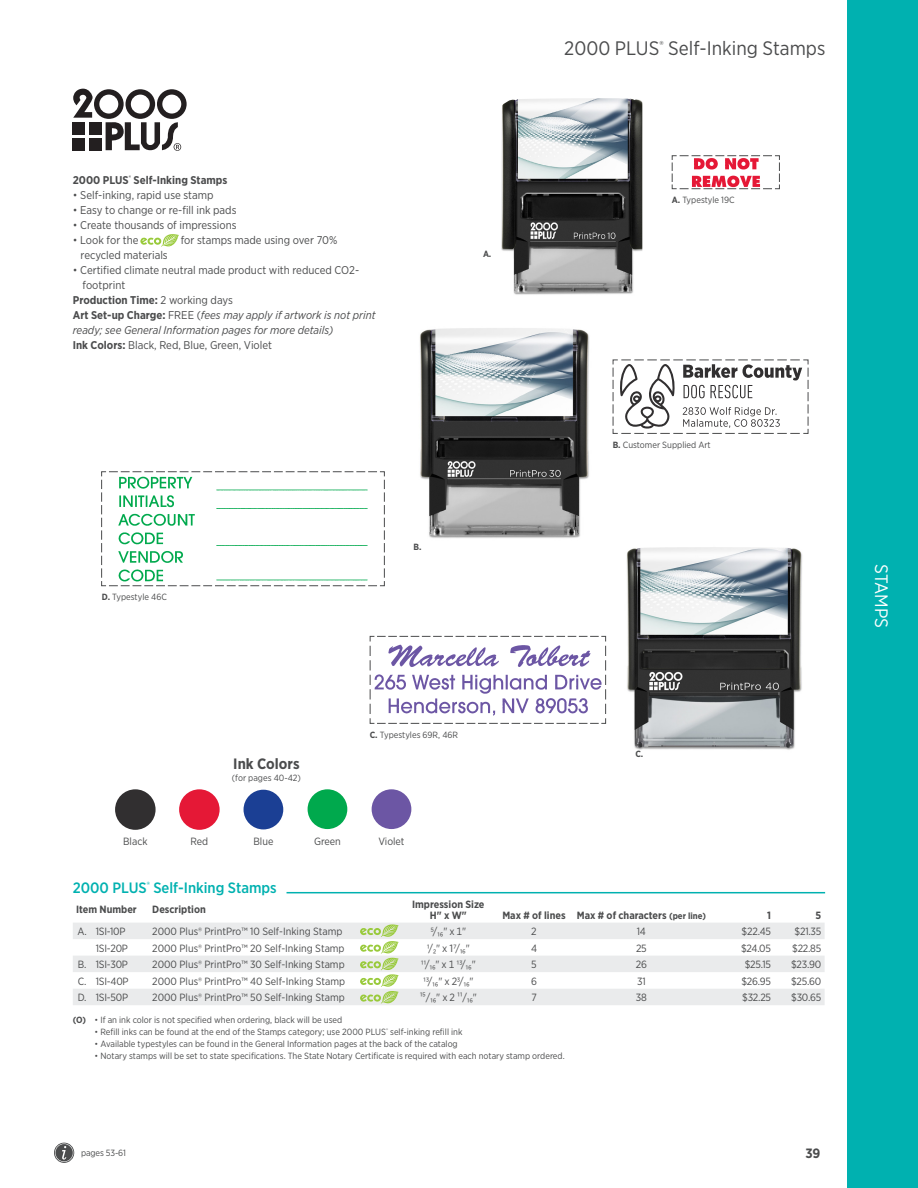
<style>
.page{position:relative;width:918px;height:1188px;background:#fff}
.page>*{position:absolute;margin:0;border:0;box-sizing:border-box;transform-origin:0 0}
.t1{font:19.5px "Gotham Narrow";color:#4b4c4d}
.t2{font:18px "Gotham Narrow";color:#fff}
.t3{font:500 15px "Gotham Narrow";color:#00b1b0}
.t4{font:700 15px "Gotham Narrow";color:#4b4c4d}
.t5{font:700 13.5px "Gotham Narrow";color:#4b4c4d}
.t6{font:11.25px/15px "Gotham Narrow";color:#4b4c4d}
.t7{font:italic 11.25px/15px "Gotham Narrow";color:#4b4c4d}
.t8{font:700 11.25px "Gotham Narrow";color:#4b4c4d}
.t9{font:10.5px "Gotham Narrow";color:#4b4c4d}
.t10{font:700 10.5px "Gotham Narrow";color:#4b4c4d}
.t11{font:9px "Gotham Narrow";color:#4b4c4d}
.t12{font:700 9px "Gotham Narrow";color:#4b4c4d}
.s1{font-weight:300}
.s2{color:#fff}
.s3{font-weight:400}
.s4{font-weight:700;font-style:normal}
.s5{font-style:normal}
.s6{font-weight:700}
.s7{font-size:9px}
.s8{font-family:"Gotham"}
</style>
<div class="page">
<svg style="left:54px;top:1143px;width:20px;height:20px"></svg>
<img style="left:627px;top:547px;width:175px;height:203px">
<img style="left:420px;top:328px;width:170px;height:210px">
<div style="left:847px;top:0;width:71px;height:1188px;background:#00b1b0"></div>
<svg style="left:73px;top:923px;width:752px;height:82px;fill:#eaebec"></svg>
<div style="left:115px;top:789px;width:41px;height:41px;background:#312f30;border-radius:50%"></div>
<div style="left:179px;top:789px;width:41px;height:41px;background:#e51836;border-radius:50%"></div>
<div style="left:244px;top:790px;width:39px;height:39px;background:#1b3f94;border-radius:50%"></div>
<div style="left:308px;top:789px;width:39px;height:40px;background:#00a94d;border-radius:50%"></div>
<div style="left:372px;top:789px;width:39px;height:40px;background:#6c56a4;border-radius:50%"></div>
<hr style="left:287px;top:892px;width:538px;height:1px;background:#00b1b0">
<svg style="left:73px;top:89px;width:114px;height:62px"></svg>
<svg style="left:671px;top:155px;width:109px;height:34px"></svg>
<svg style="left:369px;top:636px;width:237px;height:88px"></svg>
<svg style="left:101px;top:471px;width:284px;height:115px"></svg>
<img style="left:501px;top:98px;width:141px;height:197px">
<svg style="left:612px;top:359px;width:197px;height:75px"></svg>
<svg style="left:140px;top:234px;width:39px;height:13px"></svg>
<svg style="left:360px;top:924px;width:39px;height:80px"></svg>
<p class="t8" style="left:73px;top:173px;width:156px">2000 PLUS<sup>®</sup> Self-Inking Stamps</p>
<p class="t6" style="left:73px;top:187px;width:142px"><span class="s1">•</span> Self-inking, rapid use stamp</p>
<p class="t6" style="left:73px;top:202px;width:165px"><span class="s1">•</span> Easy to change or re-fill ink pads</p>
<p class="t6" style="left:73px;top:217px;width:165px"><span class="s1">•</span> Create thousands of impressions</p>
<p class="t6" style="left:73px;top:232px;width:67px"><span class="s1">•</span> Look for the</p>
<p class="t6" style="left:181px;top:232px;width:170px">for stamps made using over 70% <span class="s2">r</span></p>
<p class="t6" style="left:73px;top:247px;width:96px"><span class="s2">iii</span>recycled materials</p>
<p class="t6" style="left:73px;top:262px;width:288px"><span class="s1">•</span> Certified climate neutral made product with reduced CO2- <span class="s2">fo</span>footprint</p>
<p class="t8" style="left:73px;top:293px;width:162px">Production Time: <span class="s3">2 working days</span></p>
<p class="t7" style="left:73px;top:307px;width:304px"><span class="s4">Art Set-up Charge:</span> <span class="s5">FREE (</span>fees may apply if artwork is not print ready; see General Information pages for more details)</p>
<p class="t6" style="left:73px;top:337px;width:201px"><span class="s6">Ink Colors:</span> Black, Red, Blue, Green, Violet</p>
<p class="t12" style="left:483px;top:248px;width:10px">A.</p>
<p class="t11" style="left:102px;top:591px;width:67px"><span class="s6">D.</span> Typestyle 46C</p>
<p class="t4" style="left:233px;top:754px;width:68px">Ink Colors</p>
<p class="t11" style="left:232px;top:772px;width:71px">(for pages 40-42)</p>
<p class="t12" style="left:414px;top:541px;width:9px">B.</p>
<p class="t11" style="left:370px;top:729px;width:90px"><span class="s6">C.</span> Typestyles 69R, 46R</p>
<p class="t9" style="left:123px;top:835px;width:26px">Black</p>
<p class="t9" style="left:190px;top:835px;width:19px">Red</p>
<p class="t9" style="left:253px;top:835px;width:21px">Blue</p>
<p class="t9" style="left:314px;top:834px;width:28px">Green</p>
<p class="t9" style="left:378px;top:834px;width:28px">Violet</p>
<p class="t3" style="left:73px;top:878px;width:206px">2000 PLUS<sup>®</sup> Self-Inking Stamps</p>
<p class="t1" style="left:564px;top:36px;width:263px">2000 PLUS<sup>®</sup> Self-Inking Stamps</p>
<p class="t11" style="left:672px;top:194px;width:64px"><span class="s6">A.</span> Typestyle 19C</p>
<p class="t11" style="left:613px;top:439px;width:100px"><span class="s6">B.</span> Customer Supplied Art</p>
<p class="t12" style="left:636px;top:748px;width:9px">C.</p>
<p class="t10" style="left:76px;top:903px;width:62px">Item Number</p>
<p class="t10" style="left:152px;top:903px;width:55px">Description</p>
<p class="t10" style="left:412px;top:898px;width:74px">Impression Size</p>
<p class="t10" style="left:430px;top:908px;width:38px">H" x W"</p>
<p class="t10" style="left:502px;top:908px;width:65px">Max # of lines</p>
<p class="t10" style="left:577px;top:908px;width:131px">Max # of characters <span class="s7">(per line)</span></p>
<p class="t10" style="left:767px;top:909px;width:5px">1</p>
<p class="t10" style="left:816px;top:909px;width:7px">5</p>
<p class="t9" style="left:78px;top:925px;width:11px">A.</p>
<p class="t9" style="left:96px;top:925px;width:31px">1SI-10P</p>
<p class="t9" style="left:152px;top:925px;width:192px">2000 Plus® PrintPro™ 10 Self-Inking Stamp</p>
<p class="t9" style="left:431px;top:925px;width:37px">5/₁₆" x 1"</p>
<p class="t9" style="left:531px;top:925px;width:7px">2</p>
<p class="t9" style="left:637px;top:925px;width:11px">14</p>
<p class="t9" style="left:742px;top:925px;width:31px">$22.45</p>
<p class="t9" style="left:795px;top:925px;width:28px">$21.35</p>
<p class="t9" style="left:96px;top:941px;width:34px">1SI-20P</p>
<p class="t9" style="left:152px;top:941px;width:194px">2000 Plus® PrintPro™ 20 Self-Inking Stamp</p>
<p class="t9" style="left:427px;top:941px;width:44px">1/₂" x <span class="s8">1</span>7/₁₆"</p>
<p class="t9" style="left:531px;top:941px;width:8px">4</p>
<p class="t9" style="left:636px;top:941px;width:12px">25</p>
<p class="t9" style="left:741px;top:941px;width:32px">$24.05</p>
<p class="t9" style="left:792px;top:941px;width:31px">$22.85</p>
<p class="t9" style="left:78px;top:958px;width:10px">B.</p>
<p class="t9" style="left:96px;top:958px;width:34px">1SI-30P</p>
<p class="t9" style="left:152px;top:958px;width:194px">2000 Plus® PrintPro™ 30 Self-Inking Stamp</p>
<p class="t9" style="left:421px;top:958px;width:56px">11/₁₆" x 1 13/₁₆"</p>
<p class="t9" style="left:531px;top:958px;width:7px">5</p>
<p class="t9" style="left:636px;top:958px;width:13px">26</p>
<p class="t9" style="left:745px;top:958px;width:28px">$25.15</p>
<p class="t9" style="left:791px;top:958px;width:32px">$23.90</p>
<p class="t9" style="left:78px;top:974px;width:10px">C.</p>
<p class="t9" style="left:96px;top:974px;width:34px">1SI-40P</p>
<p class="t9" style="left:152px;top:974px;width:194px">2000 Plus® PrintPro™ 40 Self-Inking Stamp</p>
<p class="t9" style="left:423px;top:974px;width:52px">13/₁₆" x 23/₁₆"</p>
<p class="t9" style="left:531px;top:974px;width:7px">6</p>
<p class="t9" style="left:637px;top:974px;width:10px">31</p>
<p class="t9" style="left:741px;top:974px;width:31px">$26.95</p>
<p class="t9" style="left:791px;top:974px;width:32px">$25.60</p>
<p class="t9" style="left:78px;top:991px;width:10px">D.</p>
<p class="t9" style="left:96px;top:991px;width:34px">1SI-50P</p>
<p class="t9" style="left:152px;top:991px;width:194px">2000 Plus® PrintPro™ 50 Self-Inking Stamp</p>
<p class="t9" style="left:420px;top:991px;width:59px">¹⁵/₁₆" x 2 ¹¹/₁₆"</p>
<p class="t9" style="left:531px;top:991px;width:7px">7</p>
<p class="t9" style="left:636px;top:991px;width:12px">38</p>
<p class="t9" style="left:742px;top:991px;width:30px">$32.25</p>
<p class="t9" style="left:791px;top:991px;width:32px">$30.65</p>
<p class="t12" style="left:73px;top:1014px;width:15px">(O)</p>
<p class="t11" style="left:95px;top:1014px;width:249px"><span class="s1">•</span> If an ink color is not specified when ordering, black will be used</p>
<p class="t11" style="left:95px;top:1026px;width:370px"><span class="s1">•</span> Refill inks can be found at the end of the Stamps category; use 2000 PLUS<sup>®</sup> self-inking refill ink</p>
<p class="t11" style="left:95px;top:1038px;width:365px"><span class="s1">•</span> Available typestyles can be found in the General Information pages at the back of the catalog</p>
<p class="t11" style="left:95px;top:1050px;width:472px"><span class="s1">•</span> Notary stamps will be set to state specifications. The State Notary Certificate is required with each notary stamp ordered.</p>
<p class="t11" style="left:81px;top:1148px;width:46px">pages 53-61</p>
<h3 class="t5" style="left:805px;top:1145px;width:17px">39</h3>
<p class="t2" style="left:893px;top:564px;width:65px;rotate:90deg">STAMPS</p>
</div>
